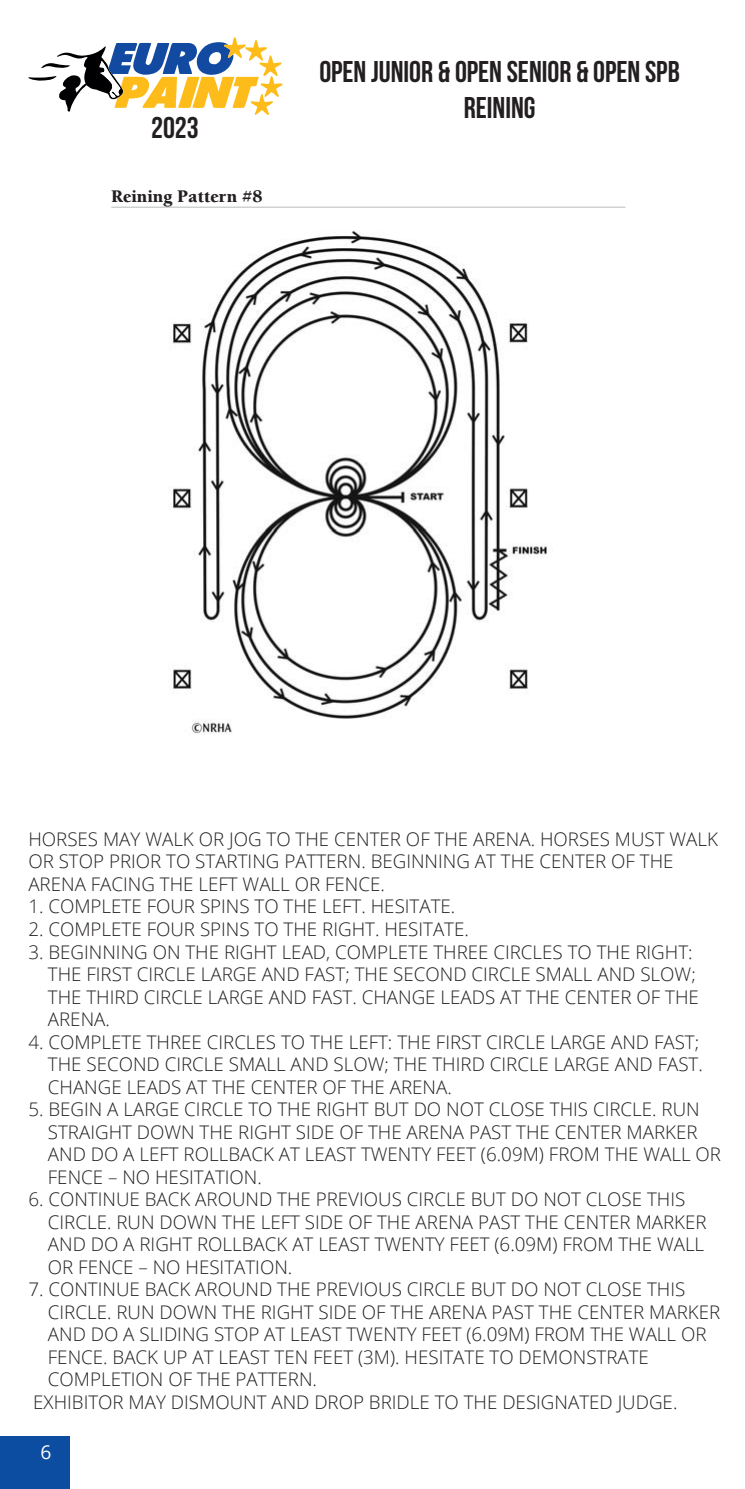
<style>
.page{position:relative;width:745px;height:1489px;background:#fff}
.page>*{position:absolute;margin:0;border:0;box-sizing:border-box;transform-origin:0 0}
.t1{font:700 30px/36px "Bebas Neue";color:#231f20;text-align:center}
.t2{font:19.25px "Open Sans";color:#fff}
.t3{font:300 18.75px/22.5px "Open Sans";color:#231f20}
.t4{font:900 18.25px "Berkeley";color:#231f20}
</style>
<div class="page">
<svg style="left:28px;top:37px;width:254px;height:78px"></svg>
<div style="left:0;top:1435px;width:69px;height:32px;background:#0d4da1"></div>
<div style="left:0;top:1467px;width:69px;height:21px;background:#0d4da1"></div>
<hr style="left:111px;top:207px;width:514px;height:1px;background:#bcbdc0">
<img style="left:169px;top:231px;width:378px;height:504px">
<h1 class="t1" style="left:151px;top:109px;width:49px">2023</h1>
<p class="t4" style="left:111px;top:187px;width:153px">Reining Pattern #8</p>
<h1 class="t1" style="left:319px;top:53px;width:362px">OPEN JUNIOR &amp; OPEN SENIOR &amp; OPEN SPB<br>REINING</h1>
<p class="t3" style="left:28px;top:827px;width:690px">HORSES MAY WALK OR JOG TO THE CENTER OF THE ARENA. HORSES MUST WALK<br>OR STOP PRIOR TO STARTING PATTERN. BEGINNING AT THE CENTER OF THE<br>ARENA FACING THE LEFT WALL OR FENCE.</p>
<p class="t3" style="left:28px;top:894px;width:428px">1. COMPLETE FOUR SPINS TO THE LEFT. HESITATE.</p>
<p class="t3" style="left:28px;top:917px;width:442px">2. COMPLETE FOUR SPINS TO THE RIGHT. HESITATE.</p>
<p class="t3" style="left:48px;top:939px;width:652px;text-indent:-19px">3. BEGINNING ON THE RIGHT LEAD, COMPLETE THREE CIRCLES TO THE RIGHT:<br>THE FIRST CIRCLE LARGE AND FAST; THE SECOND CIRCLE SMALL AND SLOW; THE THIRD CIRCLE LARGE AND FAST. CHANGE LEADS AT THE CENTER OF THE ARENA.</p>
<p class="t3" style="left:48px;top:1029px;width:656px;text-indent:-19px">4. COMPLETE THREE CIRCLES TO THE LEFT: THE FIRST CIRCLE LARGE AND FAST;<br>THE SECOND CIRCLE SMALL AND SLOW; THE THIRD CIRCLE LARGE AND FAST.<br>CHANGE LEADS AT THE CENTER OF THE ARENA.</p>
<p class="t3" style="left:48px;top:1097px;width:674px;text-indent:-19px">5. BEGIN A LARGE CIRCLE TO THE RIGHT BUT DO NOT CLOSE THIS CIRCLE. RUN STRAIGHT DOWN THE RIGHT SIDE OF THE ARENA PAST THE CENTER MARKER AND DO A LEFT ROLLBACK AT LEAST TWENTY FEET (6.09M) FROM THE WALL OR FENCE – NO HESITATION.</p>
<p class="t3" style="left:48px;top:1187px;width:660px;text-indent:-19px">6. CONTINUE BACK AROUND THE PREVIOUS CIRCLE BUT DO NOT CLOSE THIS CIRCLE. RUN DOWN THE LEFT SIDE OF THE ARENA PAST THE CENTER MARKER AND DO A RIGHT ROLLBACK AT LEAST TWENTY FEET (6.09M) FROM THE WALL OR FENCE – NO HESITATION.</p>
<p class="t3" style="left:28px;top:1277px;width:658px">7. CONTINUE BACK AROUND THE PREVIOUS CIRCLE BUT DO NOT CLOSE THIS</p>
<p class="t3" style="left:48px;top:1299px;width:673px">CIRCLE. RUN DOWN THE RIGHT SIDE OF THE ARENA PAST THE CENTER MARKER</p>
<p class="t3" style="left:48px;top:1322px;width:659px">AND DO A SLIDING STOP AT LEAST TWENTY FEET (6.09M) FROM THE WALL OR</p>
<p class="t3" style="left:48px;top:1344px;width:602px">FENCE. BACK UP AT LEAST TEN FEET (3M). HESITATE TO DEMONSTRATE</p>
<p class="t3" style="left:48px;top:1367px;width:270px">COMPLETION OF THE PATTERN.</p>
<p class="t3" style="left:33px;top:1389px;width:645px">EXHIBITOR MAY DISMOUNT AND DROP BRIDLE TO THE DESIGNATED JUDGE.</p>
<p class="t2" style="left:40px;top:1438px;width:12px">6</p>
</div>
